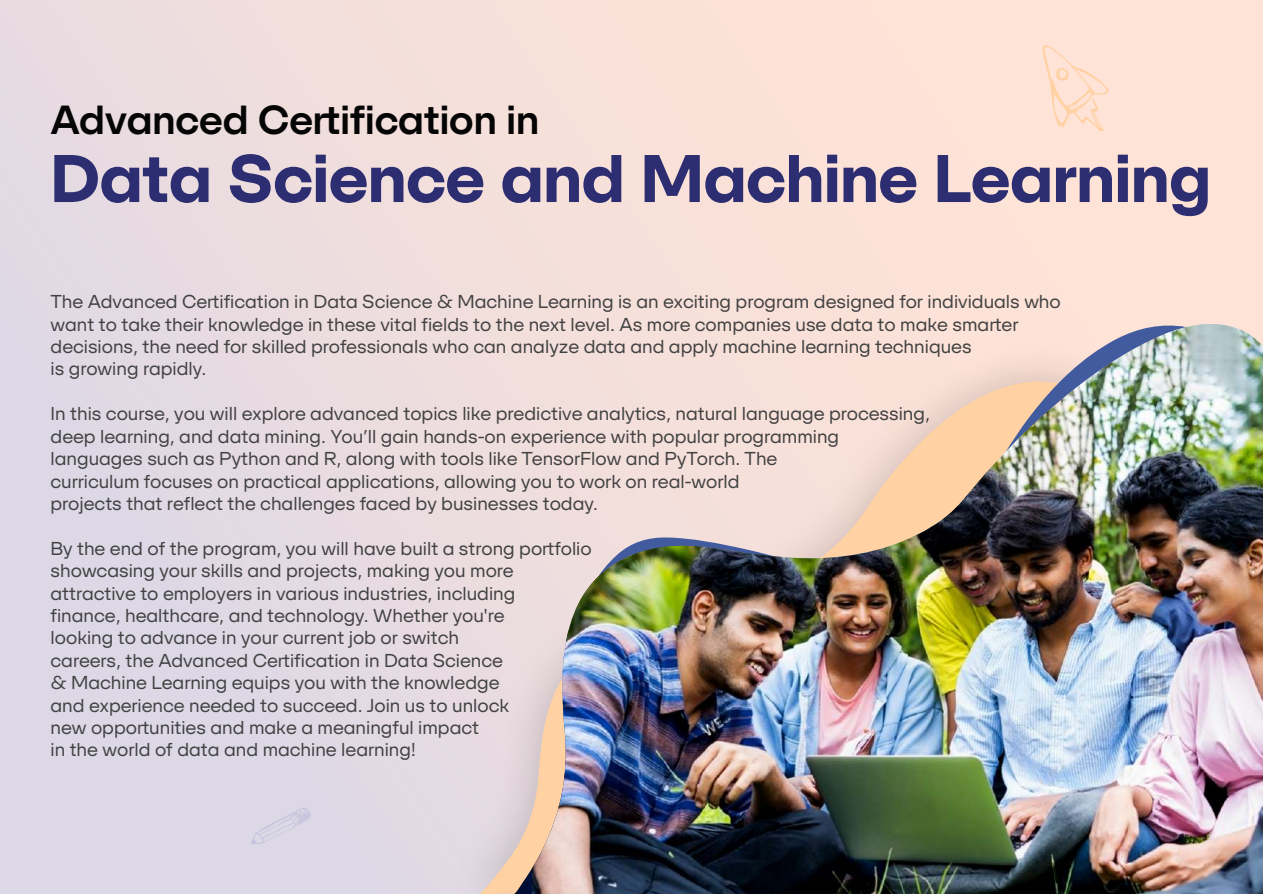
<style>
.page{position:relative;width:1263px;height:894px;background:#fff}
.page>*{position:absolute;margin:0;border:0;box-sizing:border-box;transform-origin:0 0}
.t1{font:67.2px "SFT Schrifted Sans TRIAL Var Var";color:#2c2e71}
.t2{font:40.65px "SFT Schrifted Sans TRIAL Var Var";color:#050505}
.t3{font:18.6px/22.4px "SFT Schrifted Sans TRIAL Var Var";color:#424243}
</style>
<div class="page">
<div style="left:0;top:0;width:1263px;height:894px;background:linear-gradient(to right,#e1d9e4,#ffe5d3)"></div>
<svg style="left:1042px;top:45px;width:67px;height:87px;background:#fee0ce"></svg>
<svg style="left:251px;top:807px;width:60px;height:37px;background:#d9d4e4"></svg>
<div style="left:420px;top:323px;width:104px;height:542px;background:#eadce0"></div>
<svg style="left:479px;top:340px;width:35px;height:525px;background:#eadbde"></svg>
<img style="left:514px;top:324px;width:18px;height:541px">
<img style="left:532px;top:324px;width:731px;height:541px">
<img style="left:420px;top:865px;width:843px;height:29px">
<h2 class="t2" style="left:51px;top:94px;width:490px">Advanced Certification in</h2>
<h1 class="t1" style="left:51px;top:135px;width:1162px">Data Science and Machine Learning</h1>
<p class="t3" style="left:51px;top:290px;width:1012px">The Advanced Certification in Data Science &amp; Machine Learning is an exciting program designed for individuals who want to take their knowledge in these vital fields to the next level. As more companies use data to make smarter decisions, the need for skilled professionals who can analyze data and apply machine learning techniques<br>is growing rapidly.</p>
<p class="t3" style="left:51px;top:402px;width:881px">In this course, you will explore advanced topics like predictive analytics, natural language processing, deep learning, and data mining. You’ll gain hands-on experience with popular programming languages such as Python and R, along with tools like TensorFlow and PyTorch. The<br>curriculum focuses on practical applications, allowing you to work on real-world<br>projects that reflect the challenges faced by businesses today.</p>
<p class="t3" style="left:51px;top:536px;width:543px">By the end of the program, you will have built a strong portfolio showcasing your skills and projects, making you more attractive to employers in various industries, including<br>finance, healthcare, and technology. Whether you're<br>looking to advance in your current job or switch<br>careers, the Advanced Certification in Data Science<br>&amp; Machine Learning equips you with the knowledge<br>and experience needed to succeed. Join us to unlock<br>new opportunities and make a meaningful impact<br>in the world of data and machine learning!</p>
</div>
